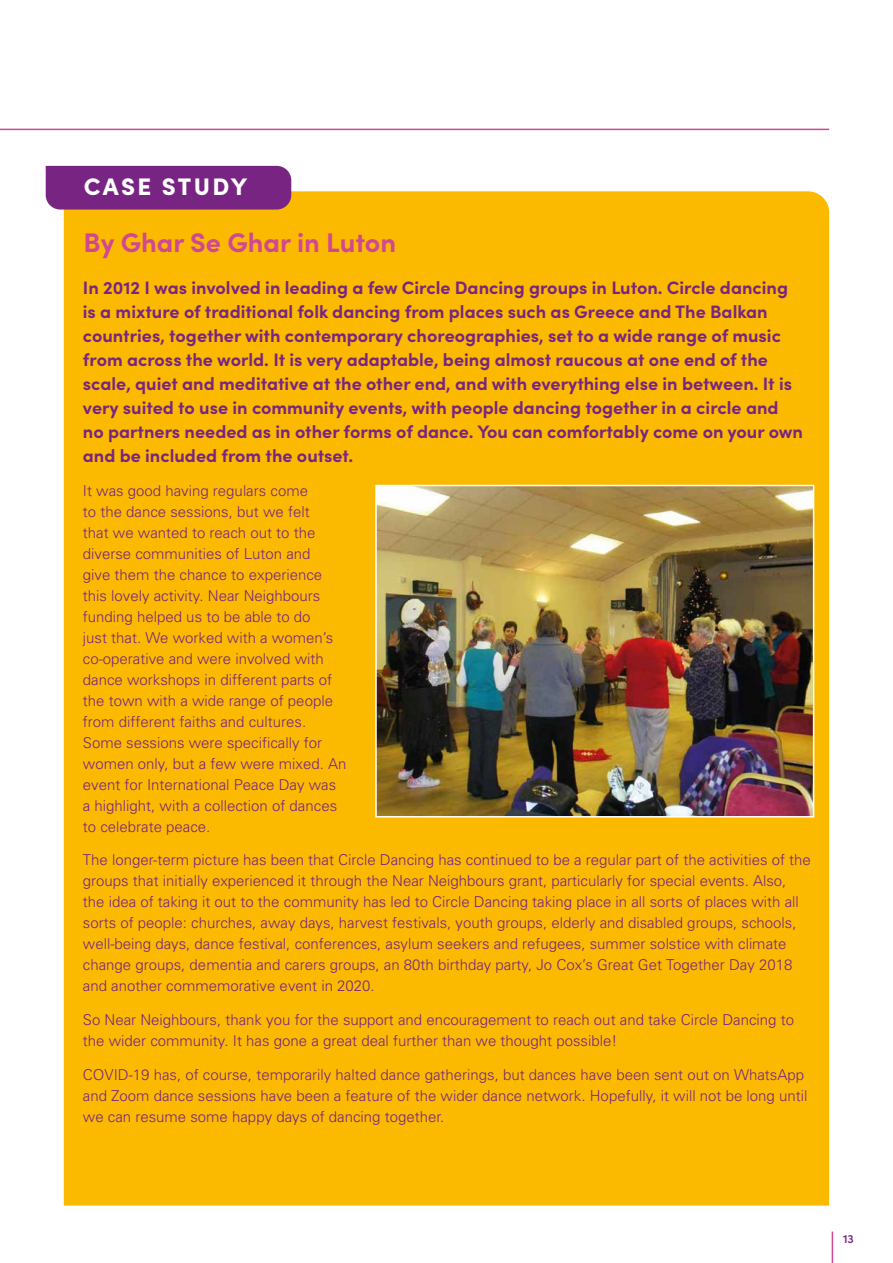
<style>
.page{position:relative;width:893px;height:1263px;background:#fff}
.page>*{position:absolute;margin:0;border:0;box-sizing:border-box;transform-origin:0 0}
.t1{font:700 27px "Sofia Pro";color:#d04893}
.t2{font:900 24px "Sofia Pro";letter-spacing:.1em;color:#fff}
.t3{font:700 18px/24px "Sofia Pro";color:#782483}
.t4{font:300 15px/21px "Univers";color:#782483}
.t5{font:600 12px "Sofia Pro";color:#782483}
</style>
<div class="page">
<hr style="left:0;top:129px;width:829px;height:1px;background:#d04893">
<div style="left:64px;top:191px;width:765px;height:1014px;background:#fbba00"></div>
<div style="left:46px;top:166px;width:245px;height:44px;background:#782483"></div>
<hr style="left:832px;top:1231px;width:1px;height:32px;background:#d04893">
<img style="left:378px;top:488px;width:433px;height:326px">
<div style="left:375px;top:485px;width:439px;height:332px;border:2px solid #fff"></div>
<h2 class="t2" style="left:84px;top:168px;width:165px">CASE STUDY</h2>
<h1 class="t1" style="left:84px;top:222px;width:314px">By Ghar Se Ghar in Luton</h1>
<p class="t3" style="left:83px;top:274px;width:722px">In 2012 I was involved in leading a few Circle Dancing groups in Luton. Circle dancing is a mixture of traditional folk dancing from places such as Greece and The Balkan countries, together with contemporary choreographies, set to a wide range of music from across the world. It is very adaptable, being almost raucous at one end of the scale, quiet and meditative at the other end, and with everything else in between. It is very suited to use in community events, with people dancing together in a circle and no partners needed as in other forms of dance. You can comfortably come on your own and be included from the outset.</p>
<p class="t4" style="left:83px;top:480px;width:265px">It was good having regulars come<br>to the dance sessions, but we felt<br>that we wanted to reach out to the diverse communities of Luton and<br>give them the chance to experience this lovely activity. Near Neighbours funding helped us to be able to do<br>just that. We worked with a women’s co-operative and were involved with dance workshops in different parts of the town with a wide range of people from different faiths and cultures.<br>Some sessions were specifically for women only, but a few were mixed. An event for International Peace Day was a highlight, with a collection of dances to celebrate peace.</p>
<p class="t4" style="left:83px;top:850px;width:729px">The longer-term picture has been that Circle Dancing has continued to be a regular part of the activities of the groups that initially experienced it through the Near Neighbours grant, particularly for special events. Also, the idea of taking it out to the community has led to Circle Dancing taking place in all sorts of places with all sorts of people: churches, away days, harvest festivals, youth groups, elderly and disabled groups, schools, well-being days, dance festival, conferences, asylum seekers and refugees, summer solstice with climate change groups, dementia and carers groups, an 80th birthday party, Jo Cox’s Great Get Together Day 2018 and another commemorative event in 2020.</p>
<p class="t4" style="left:83px;top:1009px;width:713px">So Near Neighbours, thank you for the support and encouragement to reach out and take Circle Dancing to the wider community. It has gone a great deal further than we thought possible!</p>
<p class="t4" style="left:83px;top:1064px;width:726px">COVID-19 has, of course, temporarily halted dance gatherings, but dances have been sent out on WhatsApp and Zoom dance sessions have been a feature of the wider dance network. Hopefully, it will not be long until we can resume some happy days of dancing together.</p>
<p class="t5" style="left:843px;top:1230px;width:12px">13</p>
</div>
